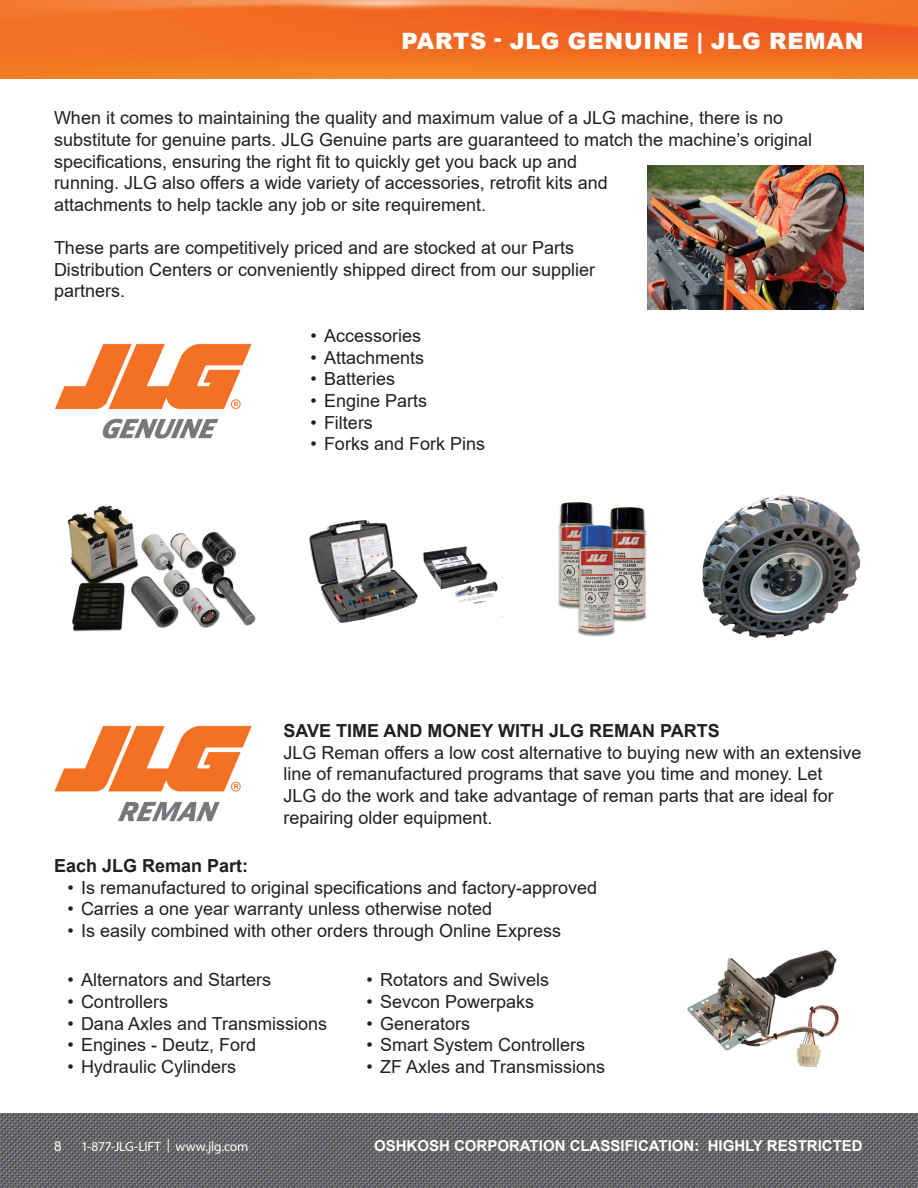
<style>
.page{position:relative;width:918px;height:1188px;background:#fff}
.page>*{position:absolute;margin:0;border:0;box-sizing:border-box;transform-origin:0 0}
.t1{font:900 22.5px "Arial";letter-spacing:.035em;color:#fff}
.t2{font:18px/21.6px "Arial";color:#231f20}
.t3{font:700 18px "Arial";color:#231f20}
.t4{font:700 15px "Arial";color:#fff}
.t5{font:13.5px "Myriad Pro";letter-spacing:-.01em;color:#fff}
.t6{font:13.5px "Arial";color:#fff}
</style>
<div class="page">
<img style="left:0;top:0;width:918px;height:78px">
<img style="left:0;top:1113px;width:918px;height:75px">
<img style="left:55px;top:343px;width:197px;height:96px">
<img style="left:54px;top:725px;width:198px;height:97px">
<img style="left:67px;top:505px;width:189px;height:127px">
<img style="left:648px;top:165px;width:216px;height:144px">
<img style="left:309px;top:513px;width:194px;height:110px">
<img style="left:558px;top:502px;width:89px;height:135px">
<img style="left:702px;top:495px;width:159px;height:143px">
<img style="left:687px;top:950px;width:152px;height:118px">
<p class="t1" style="left:402px;top:24px;width:463px">PARTS - JLG GENUINE | JLG REMAN</p>
<p class="t2" style="left:54px;top:107px;width:760px">When it comes to maintaining the quality and maximum value of a JLG machine, there is no substitute for genuine parts. JLG Genuine parts are guaranteed to match the machine’s original specifications, ensuring the right fit to quickly get you back up and<br>running. JLG also offers a wide variety of accessories, retrofit kits and<br>attachments to help tackle any job or site requirement.</p>
<p class="t2" style="left:54px;top:237px;width:543px">These parts are competitively priced and are stocked at our Parts<br>Distribution Centers or conveniently shipped direct from our supplier partners.</p>
<p class="t2" style="left:310px;top:325px;width:112px">• Accessories</p>
<p class="t2" style="left:310px;top:347px;width:115px">• Attachments</p>
<p class="t2" style="left:310px;top:368px;width:86px">• Batteries</p>
<p class="t2" style="left:310px;top:390px;width:118px">• Engine Parts</p>
<p class="t2" style="left:310px;top:411px;width:64px">• Filters</p>
<p class="t2" style="left:310px;top:433px;width:176px">• Forks and Fork Pins</p>
<p class="t3" style="left:284px;top:718px;width:438px">SAVE TIME AND MONEY WITH JLG REMAN PARTS</p>
<p class="t2" style="left:284px;top:741px;width:579px">JLG Reman offers a low cost alternative to buying new with an extensive line of remanufactured programs that save you time and money. Let<br>JLG do the work and take advantage of reman parts that are ideal for repairing older equipment.</p>
<p class="t3" style="left:54px;top:853px;width:196px">Each JLG Reman Part:</p>
<p class="t2" style="left:68px;top:876px;width:531px">• Is remanufactured to original specifications and factory-approved</p>
<p class="t2" style="left:68px;top:898px;width:426px">• Carries a one year warranty unless otherwise noted</p>
<p class="t2" style="left:68px;top:919px;width:495px">• Is easily combined with other orders through Online Express</p>
<p class="t2" style="left:68px;top:969px;width:205px">• Alternators and Starters</p>
<p class="t2" style="left:68px;top:991px;width:102px">• Controllers</p>
<p class="t2" style="left:68px;top:1012px;width:261px">• Dana Axles and Transmissions</p>
<p class="t2" style="left:68px;top:1034px;width:190px">• Engines - Deutz, Ford</p>
<p class="t2" style="left:68px;top:1056px;width:170px">• Hydraulic Cylinders</p>
<p class="t2" style="left:367px;top:969px;width:184px">• Rotators and Swivels</p>
<p class="t2" style="left:367px;top:991px;width:169px">• Sevcon Powerpaks</p>
<p class="t2" style="left:367px;top:1012px;width:105px">• Generators</p>
<p class="t2" style="left:367px;top:1034px;width:220px">• Smart System Controllers</p>
<p class="t2" style="left:367px;top:1056px;width:240px">• ZF Axles and Transmissions</p>
<p class="t6" style="left:54px;top:1137px;width:9px">8</p>
<p class="t5" style="left:81px;top:1138px;width:169px">1-877-JLG-LIFT | www.jlg.com</p>
<p class="t4" style="left:374px;top:1135px;width:490px">OSHKOSH CORPORATION CLASSIFICATION: HIGHLY RESTRICTED</p>
</div>
